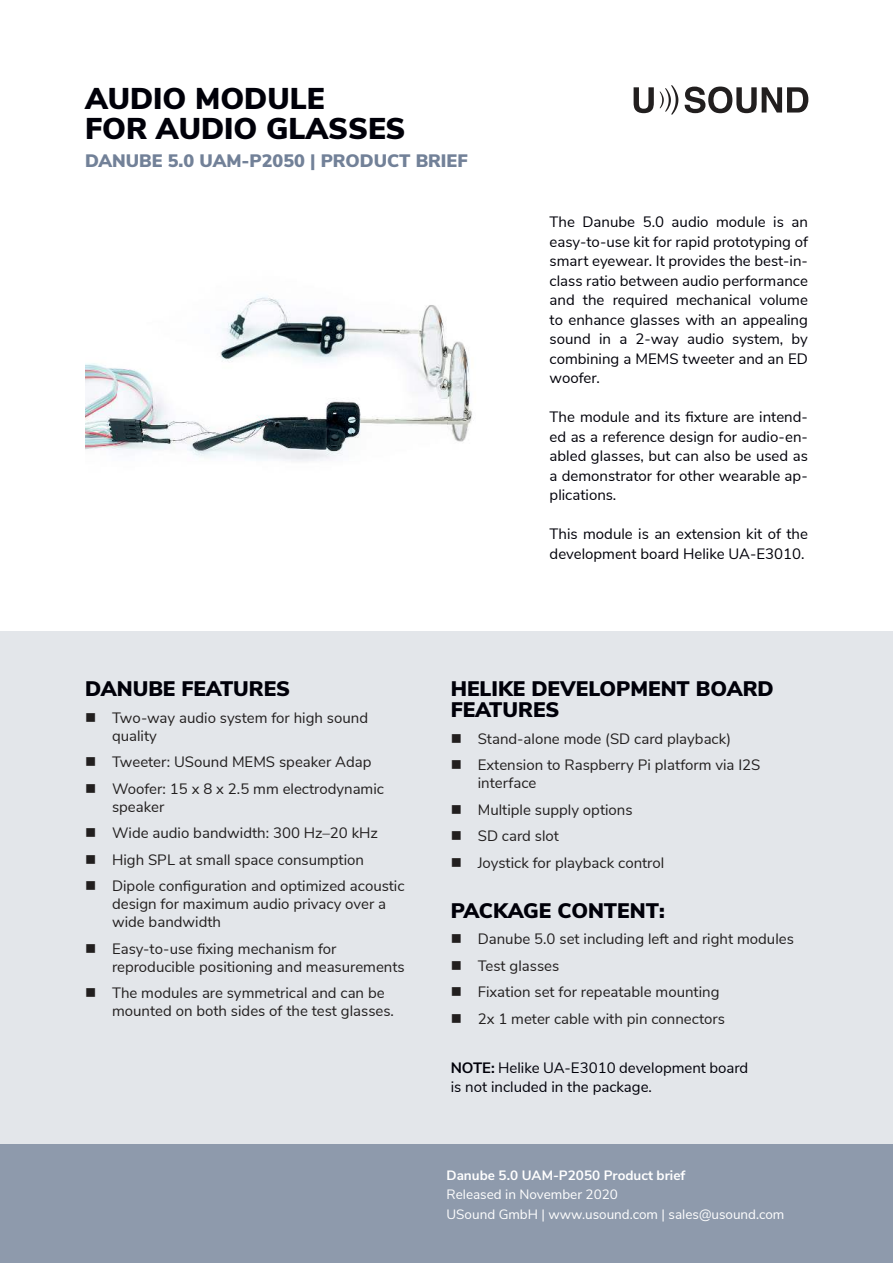
<style>
.page{position:relative;width:893px;height:1263px;background:#fff}
.page>*{position:absolute;margin:0;border:0;box-sizing:border-box;transform-origin:0 0}
.t1{font:900 30px/30px "Nunito Sans";color:#000009}
.t2{font:900 21px/21px "Nunito Sans";color:#000009}
.t3{font:900 18px "Nunito Sans";color:#728198}
.t4{font:15px/26.5px "Nunito Sans";color:#221f1f}
.t5{font:15px/19.5px "Nunito Sans";color:#000009;text-align:justify}
.t6{font:13.5px/19.5px "Nunito Sans";color:#fff}
.t7{font:700 13.5px "Nunito Sans";color:#fff}
.s1{font-weight:700}
</style>
<div class="page">
<div style="left:0;top:631px;width:893px;height:513px;background:#e3e6ea"></div>
<svg style="left:634px;top:87px;width:20px;height:26px"></svg>
<svg style="left:685px;top:87px;width:123px;height:26px"></svg>
<svg style="left:660px;top:85px;width:18px;height:30px"></svg>
<div style="left:0;top:1144px;width:893px;height:119px;background:#8e9aac"></div>
<img style="left:85px;top:297px;width:387px;height:164px">
<h1 class="t1" style="left:85px;top:86px;width:322px">AUDIO MODULE<br>FOR AUDIO GLASSES</h1>
<p class="t3" style="left:85px;top:154px;width:384px">DANUBE 5.0 UAM-P2050 | PRODUCT BRIEF</p>
<p class="t5" style="left:550px;top:213px;width:260px">The Danube 5.0 audio module is an easy-to-use kit for rapid prototyping of smart eyewear. It provides the best-in&shy;class ratio between audio performance and the required mechanical volume to enhance glasses with an appealing sound in a 2-way audio system, by combining a MEMS tweeter and an ED woofer.</p>
<p class="t5" style="left:550px;top:406px;width:260px">The module and its 昀椀xture are intend&shy;ed as a reference design for audio-en&shy;abled glasses, but can also be used as a demonstrator for other wearable ap&shy;plications.</p>
<p class="t5" style="left:550px;top:525px;width:260px">This module is an extension kit of the development board Helike UA-E3010.</p>
<h2 class="t2" style="left:85px;top:680px;width:207px">DANUBE FEATURES</h2>
<p class="t4" style="left:112px;top:709px;width:258px;line-height:18px">Two-way audio system for high sound quality</p>
<p class="t4" style="left:112px;top:750px;width:274px">Tweeter: USound MEMS speaker Adap<br>Woofer: 15 x 8 x 2.5 mm electrodynamic</p>
<p class="t4" style="left:112px;top:794px;width:294px">speaker<br>Wide audio bandwidth: 300 Hz–20 kHz<br>High SPL at small space consumption<br>Dipole con昀椀guration and optimized acoustic</p>
<p class="t4" style="left:112px;top:896px;width:276px;line-height:18px">design for maximum audio privacy over a wide bandwidth</p>
<p class="t4" style="left:112px;top:939px;width:294px;line-height:18px">Easy-to-use 昀椀xing mechanism for reproducible positioning and measurements</p>
<p class="t4" style="left:112px;top:985px;width:283px;line-height:18px">The modules are symmetrical and can be mounted on both sides of the test glasses.</p>
<h2 class="t2" style="left:451px;top:680px;width:325px">HELIKE DEVELOPMENT BOARD<br>FEATURES</h2>
<p class="t4" style="left:478px;top:726px;width:284px">Stand-alone mode (SD card playback)<br>Extension to Raspberry Pi platform via I2S</p>
<p class="t4" style="left:478px;top:771px;width:188px">interface<br>Multiple supply options<br>SD card slot<br>Joystick for playback control</p>
<h2 class="t2" style="left:451px;top:902px;width:216px">PACKAGE CONTENT:</h2>
<p class="t4" style="left:478px;top:927px;width:318px">Danube 5.0 set including left and right modules Test glasses<br>Fixation set for repeatable mounting<br>2x 1 meter cable with pin connectors</p>
<p class="t5" style="left:451px;top:1059px;width:299px"><span class="s1">NOTE:</span> Helike UA-E3010 development board is not included in the package.</p>
<p class="t7" style="left:446px;top:1170px;width:240px">Danube 5.0 UAM-P2050 Product brief</p>
<p class="t6" style="left:446px;top:1186px;width:339px">Released in November 2020<br>USound GmbH | www.usound.com | sales@usound.com</p>
</div>
